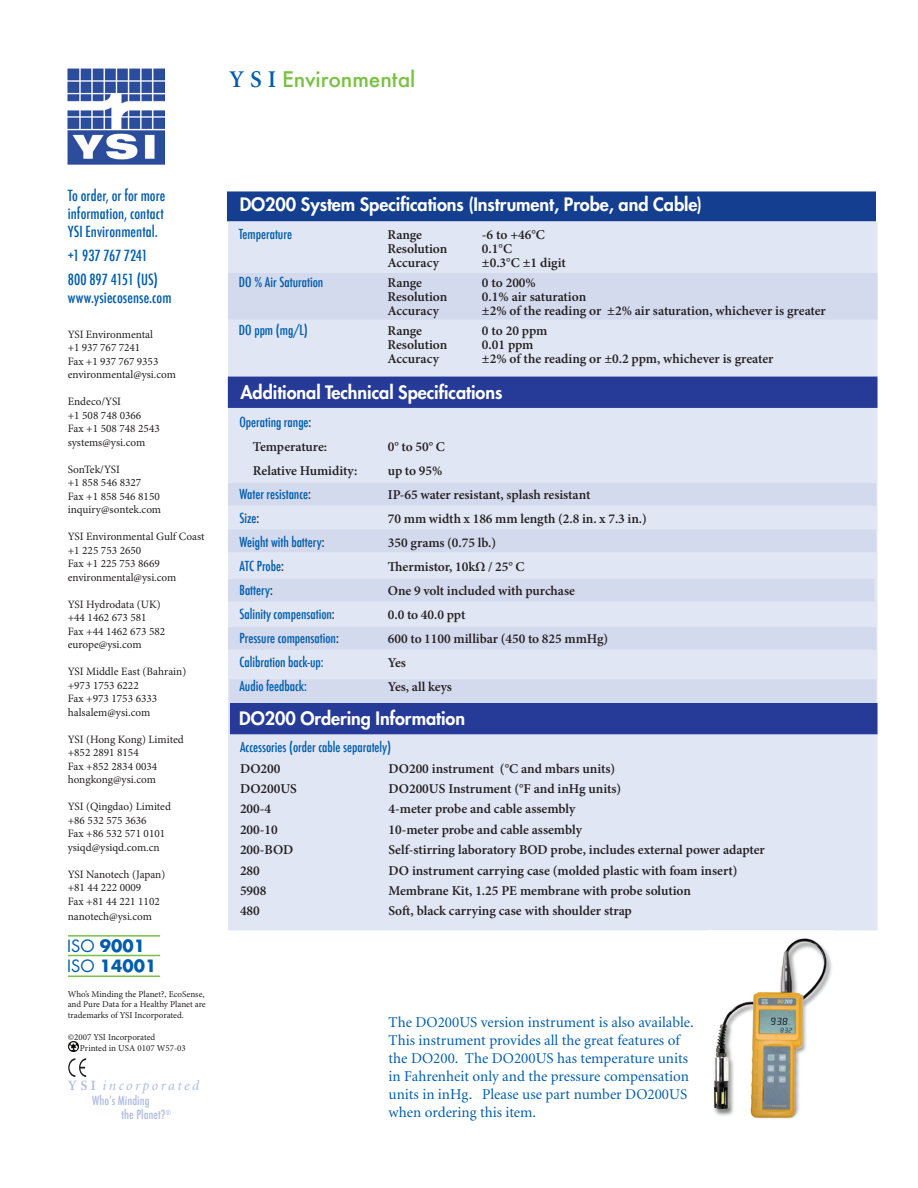
<style>
.page{position:relative;width:918px;height:1188px;background:#fff}
.page>*{position:absolute;margin:0;border:0;box-sizing:border-box;transform-origin:0 0}
.t1{font:500 21px "Futura";letter-spacing:-.005em;color:#79c142}
.t2{font:800 18px "Futura";letter-spacing:-.005em;color:#fff}
.t3{font:700 16.5px/19.8px "Futura";color:#015dac}
.t4{font:15px/18px "Minion";color:#015dac}
.t5{font:500 condensed 15px/18px "Futura";letter-spacing:.005em;color:#015dac;text-align:justify}
.t6{font:italic 14.25px "Minion";letter-spacing:.17em;color:#aebcdf}
.t7{font:600 13.5px "Minion Pro";letter-spacing:-.005em;color:#231f20}
.t8{font:500 condensed 13.5px "Futura";color:#015dac}
.t9{font:500 condensed 12.3px/13.5px "Futura";color:#aebcdf}
.t10{font:11.25px/13.5px "Minion Pro";color:#231f20}
.t11{font:9px/10.8px "Minion Pro";color:#231f20}
.s1{font-family:"Minion";font-weight:600;font-size:24px;color:#015dac}
.s2{font-weight:400}
.s3{font-weight:600;font-style:normal}
.s4{color:#231f20}
</style>
<div class="page">
<div style="left:229px;top:223px;width:648px;height:707px;background:#e0e6f3"></div>
<img style="left:68px;top:69px;width:97px;height:96px">
<svg style="left:69px;top:1041px;width:10px;height:11px"></svg>
<hr style="left:68px;top:955px;width:92px;height:1px;background:#79c142">
<hr style="left:68px;top:935px;width:92px;height:2px;background:#79c142">
<hr style="left:68px;top:976px;width:92px;height:1px;background:#79c142">
<div style="left:228px;top:192px;width:647px;height:29px;background:#143e8f"></div>
<div style="left:227px;top:191px;width:649px;height:30px;border:2px solid #143e8f"></div>
<div style="left:229px;top:377px;width:648px;height:30px;background:#253b97"></div>
<div style="left:228px;top:377px;width:650px;height:31px;border:2px solid #253b97"></div>
<svg style="left:68px;top:1058px;width:18px;height:19px"></svg>
<div style="left:229px;top:274px;width:648px;height:45px;background:#d4daee"></div>
<div style="left:228px;top:273px;width:650px;height:47px;border:2px solid #d4daee"></div>
<div style="left:229px;top:484px;width:646px;height:21px;background:#d4daee"></div>
<div style="left:228px;top:483px;width:648px;height:23px;border:2px solid #d4daee"></div>
<div style="left:229px;top:530px;width:646px;height:21px;background:#d4daee"></div>
<div style="left:228px;top:530px;width:648px;height:22px;border:2px solid #d4daee"></div>
<div style="left:229px;top:580px;width:645px;height:21px;background:#d4daee"></div>
<div style="left:228px;top:579px;width:646px;height:23px;border:2px solid #d4daee"></div>
<div style="left:229px;top:628px;width:646px;height:21px;background:#d4daee"></div>
<div style="left:228px;top:627px;width:648px;height:23px;border:2px solid #d4daee"></div>
<div style="left:230px;top:680px;width:645px;height:21px;background:#d4daee"></div>
<div style="left:230px;top:679px;width:646px;height:23px;border:2px solid #d4daee"></div>
<div style="left:231px;top:704px;width:646px;height:30px;background:#253b97"></div>
<div style="left:230px;top:703px;width:648px;height:31px;border:2px solid #253b97"></div>
<img style="left:713px;top:938px;width:119px;height:181px">
<h1 class="t1" style="left:230px;top:65px;width:188px"><span class="s1">Y S I</span> Environmental</h1>
<p class="t5" style="left:68px;top:187px;width:99px">To order, or for more information, contact YSI Environmental.</p>
<p class="t5" style="left:68px;top:244px;width:92px;line-height:24px">+1 937 767 7241<br>800 897 4151 (US)</p>
<p class="t5" style="left:68px;top:289px;width:105px">www.ysiecosense.com</p>
<p class="t10" style="left:68px;top:328px;width:110px">YSI Environmental<br>+1 937 767 7241<br>Fax +1 937 767 9353 environmental@ysi.com</p>
<p class="t10" style="left:68px;top:395px;width:94px">Endeco/YSI<br>+1 508 748 0366<br>Fax +1 508 748 2543 systems@ysi.com</p>
<p class="t10" style="left:68px;top:463px;width:95px">SonTek/YSI<br>+1 858 546 8327<br>Fax +1 858 546 8150 inquiry@sontek.com</p>
<p class="t10" style="left:68px;top:530px;width:138px">YSI Environmental Gulf Coast +1 225 753 2650<br>Fax +1 225 753 8669 environmental@ysi.com</p>
<p class="t10" style="left:68px;top:598px;width:99px">YSI Hydrodata (UK) +44 1462 673 581<br>Fax +44 1462 673 582 europe@ysi.com</p>
<p class="t10" style="left:68px;top:665px;width:120px">YSI Middle East (Bahrain) +973 1753 6222<br>Fax +973 1753 6333 halsalem@ysi.com</p>
<p class="t10" style="left:68px;top:733px;width:118px">YSI (Hong Kong) Limited +852 2891 8154<br>Fax +852 2834 0034 hongkong@ysi.com</p>
<p class="t10" style="left:68px;top:800px;width:105px">YSI (Qingdao) Limited +86 532 575 3636<br>Fax +86 532 571 0101 ysiqd@ysiqd.com.cn</p>
<p class="t10" style="left:68px;top:868px;width:99px">YSI Nanotech (Japan) +81 44 222 0009<br>Fax +81 44 221 1102</p>
<p class="t10" style="left:68px;top:910px;width:86px">nanotech@ysi.com</p>
<p class="t3" style="left:67px;top:935px;width:91px"><span class="s2">ISO</span> 9001<br><span class="s2">ISO</span> 14001</p>
<p class="t11" style="left:68px;top:989px;width:140px">Who’s Minding the Planet?, EcoSense, and Pure Data for a Healthy Planet are trademarks of YSI Incorporated.</p>
<p class="t11" style="left:80px;top:1032px;width:107px;text-indent:-12px">©2007 YSI Incorporated<br>Printed in USA 0107 W57-03</p>
<p class="t6" style="left:68px;top:1079px;width:132px"><span class="s3">YSI</span> incorporated</p>
<p class="t9" style="left:122px;top:1094px;width:51px;text-indent:-29px">Whoʼs Minding<br>the Planet?<sup>®</sup></p>
<h2 class="t2" style="left:240px;top:193px;width:464px">DO200 System Specifications (Instrument, Probe, and Cable)</h2>
<p class="t8" style="left:239px;top:225px;width:55px">Temperature</p>
<p class="t7" style="left:387px;top:226px;width:36px">Range</p>
<p class="t7" style="left:482px;top:226px;width:65px">-6 to +46°C</p>
<p class="t7" style="left:387px;top:240px;width:61px">Resolution</p>
<p class="t7" style="left:482px;top:240px;width:32px">0.1°C</p>
<p class="t7" style="left:387px;top:254px;width:53px">Accuracy</p>
<p class="t7" style="left:482px;top:254px;width:85px">±0.3°C ±1 digit</p>
<p class="t8" style="left:239px;top:273px;width:86px">DO % Air Saturation</p>
<p class="t7" style="left:387px;top:275px;width:36px">Range</p>
<p class="t7" style="left:482px;top:275px;width:55px">0 to 200%</p>
<p class="t7" style="left:387px;top:289px;width:61px">Resolution</p>
<p class="t7" style="left:482px;top:289px;width:106px">0.1% air saturation</p>
<p class="t7" style="left:387px;top:303px;width:53px">Accuracy</p>
<p class="t7" style="left:482px;top:303px;width:345px">±2% of the reading or ±2% air saturation, whichever is greater</p>
<p class="t8" style="left:239px;top:322px;width:70px">DO ppm (mg/L)</p>
<p class="t7" style="left:387px;top:323px;width:36px">Range</p>
<p class="t7" style="left:482px;top:323px;width:67px">0 to 20 ppm</p>
<p class="t7" style="left:387px;top:337px;width:61px">Resolution</p>
<p class="t7" style="left:482px;top:337px;width:53px">0.01 ppm</p>
<p class="t7" style="left:387px;top:351px;width:53px">Accuracy</p>
<p class="t7" style="left:482px;top:351px;width:293px">±2% of the reading or ±0.2 ppm, whichever is greater</p>
<h2 class="t2" style="left:241px;top:381px;width:263px">Additional Technical Specifications</h2>
<p class="t8" style="left:239px;top:413px;width:73px">Operating range<span class="s4">:</span></p>
<p class="t7" style="left:253px;top:439px;width:76px">Temperature:</p>
<p class="t7" style="left:388px;top:439px;width:59px">0° to 50° C</p>
<p class="t7" style="left:253px;top:463px;width:106px">Relative Humidity:</p>
<p class="t7" style="left:388px;top:463px;width:56px">up to 95%</p>
<p class="t8" style="left:239px;top:485px;width:73px">Water resistance<span class="s4">:</span></p>
<p class="t7" style="left:388px;top:487px;width:204px">IP-65 water resistant, splash resistant</p>
<p class="t8" style="left:239px;top:509px;width:21px">Size<span class="s4">:</span></p>
<p class="t7" style="left:388px;top:511px;width:261px">70 mm width x 186 mm length (2.8 in. x 7.3 in.)</p>
<p class="t8" style="left:239px;top:533px;width:87px">Weight with battery<span class="s4">:</span></p>
<p class="t7" style="left:388px;top:535px;width:110px">350 grams (0.75 lb.)</p>
<p class="t8" style="left:239px;top:557px;width:46px">ATC Probe<span class="s4">:</span></p>
<p class="t7" style="left:388px;top:559px;width:138px">Thermistor, 10kΩ / 25° C</p>
<p class="t8" style="left:239px;top:581px;width:35px">Battery<span class="s4">:</span></p>
<p class="t7" style="left:388px;top:583px;width:189px">One 9 volt included with purchase</p>
<p class="t8" style="left:239px;top:605px;width:97px">Salinity compensation<span class="s4">:</span></p>
<p class="t7" style="left:388px;top:607px;width:79px">0.0 to 40.0 ppt</p>
<p class="t8" style="left:239px;top:629px;width:101px">Pressure compensation<span class="s4">:</span></p>
<p class="t7" style="left:388px;top:631px;width:222px">600 to 1100 millibar (450 to 825 mmHg)</p>
<p class="t8" style="left:239px;top:653px;width:86px">Calibration back-up:</p>
<p class="t7" style="left:388px;top:655px;width:20px">Yes</p>
<p class="t8" style="left:239px;top:677px;width:69px">Audio feedback:</p>
<p class="t7" style="left:388px;top:679px;width:66px">Yes, all keys</p>
<h2 class="t2" style="left:239px;top:707px;width:227px">DO200 Ordering Information</h2>
<p class="t8" style="left:240px;top:739px;width:153px">Accessories (order cable separately)</p>
<p class="t7" style="left:240px;top:760px;width:42px">DO200</p>
<p class="t7" style="left:388px;top:760px;width:228px">DO200 instrument (°C and mbars units)</p>
<p class="t7" style="left:240px;top:781px;width:58px">DO200US</p>
<p class="t7" style="left:388px;top:781px;width:234px">DO200US Instrument (°F and inHg units)</p>
<p class="t7" style="left:240px;top:801px;width:33px">200-4</p>
<p class="t7" style="left:388px;top:801px;width:188px">4-meter probe and cable assembly</p>
<p class="t7" style="left:240px;top:821px;width:39px">200-10</p>
<p class="t7" style="left:388px;top:821px;width:195px">10-meter probe and cable assembly</p>
<p class="t7" style="left:240px;top:842px;width:55px">200-BOD</p>
<p class="t7" style="left:388px;top:842px;width:378px">Self-stirring laboratory BOD probe, includes external power adapter</p>
<p class="t7" style="left:240px;top:862px;width:21px">280</p>
<p class="t7" style="left:388px;top:862px;width:351px">DO instrument carrying case (molded plastic with foam insert)</p>
<p class="t7" style="left:240px;top:883px;width:28px">5908</p>
<p class="t7" style="left:388px;top:883px;width:304px">Membrane Kit, 1.25 PE membrane with probe solution</p>
<p class="t7" style="left:240px;top:903px;width:21px">480</p>
<p class="t7" style="left:388px;top:903px;width:245px">Soft, black carrying case with shoulder strap</p>
<p class="t4" style="left:389px;top:1014px;width:307px">The DO200US version instrument is also available.<br>This instrument provides all the great features of the DO200. The DO200US has temperature units in Fahrenheit only and the pressure compensation units in inHg. Please use part number DO200US when ordering this item.</p>
</div>
